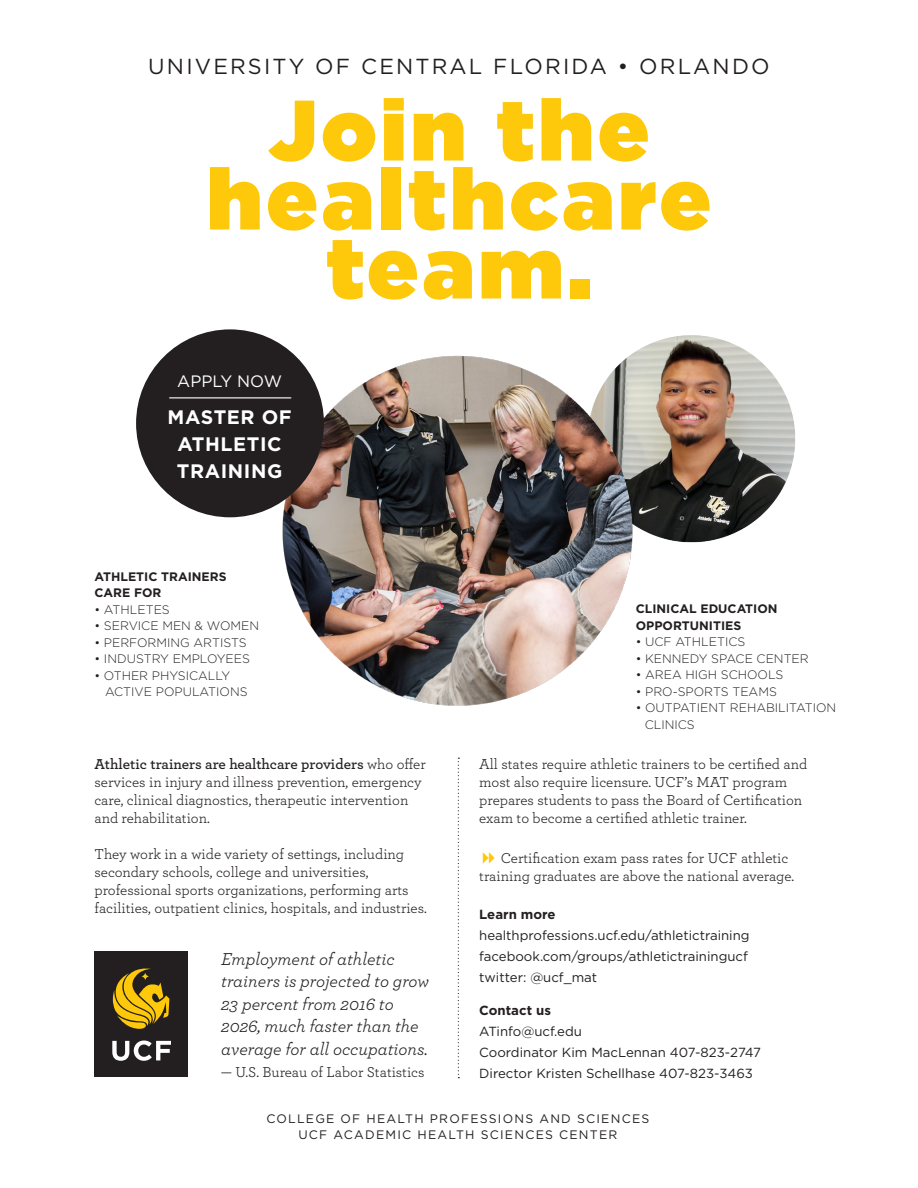
<style>
.page{position:relative;width:918px;height:1188px;background:#fff}
.page>*{position:absolute;margin:0;border:0;box-sizing:border-box;transform-origin:0 0}
.t1{font:900 85.5px/69px "Gotham";letter-spacing:.05em;color:#fec80b;text-align:center}
.t2{font:21.75px "Gotham";letter-spacing:.1em;color:#231f20}
.t3{font:700 19.5px/27px "Gotham";letter-spacing:.03em;color:#fff;text-align:center}
.t4{font:italic 18px/22.5px "Archer";color:#231f20}
.t5{font:16.5px "Gotham";color:#fff}
.t6{font:15px/18px "Archer";color:#231f20}
.t7{font:13.2px/21px "Gotham";color:#231f20}
.t8{font:300 12.3px/16.5px "Gotham";color:#231f20}
.t9{font:12.3px/16.5px "Gotham";letter-spacing:.1em;color:#231f20;text-align:center}
.t10{font:700 12.3px/16.5px "Gotham";color:#231f20}
.s1{font-weight:600}
.s2{font-weight:700}
</style>
<div class="page">
<img style="left:629px;top:335px;width:166px;height:208px">
<img style="left:276px;top:356px;width:362px;height:350px">
<div style="left:94px;top:952px;width:94px;height:125px;background:#231f20"></div>
<svg style="left:112px;top:1041px;width:59px;height:20px"></svg>
<svg style="left:113px;top:968px;width:56px;height:61px"></svg>
<svg style="left:141px;top:972px;width:8px;height:9px"></svg>
<div style="left:136px;top:329px;width:188px;height:188px;background:#231f20;border-radius:50%"></div>
<hr style="left:169px;top:397px;width:122px;height:1px;background:#fff">
<svg style="left:458px;top:758px;width:1px;height:320px"></svg>
<p class="t2" style="left:148px;top:53px;width:623px">UNIVERSITY OF CENTRAL FLORIDA • ORLANDO</p>
<p class="t1" style="left:207px;top:94px;width:505px">Join the healthcare team.</p>
<p class="t5" style="left:177px;top:370px;width:106px">APPLY NOW</p>
<p class="t3" style="left:168px;top:404px;width:126px">MASTER OF<br>ATHLETIC<br>TRAINING</p>
<p class="t10" style="left:94px;top:568px;width:134px">ATHLETIC TRAINERS<br>CARE FOR</p>
<p class="t8" style="left:94px;top:601px;width:77px">• ATHLETES</p>
<p class="t8" style="left:94px;top:617px;width:166px">• SERVICE MEN &amp; WOMEN</p>
<p class="t8" style="left:94px;top:634px;width:154px">• PERFORMING ARTISTS</p>
<p class="t8" style="left:94px;top:650px;width:157px">• INDUSTRY EMPLOYEES</p>
<p class="t8" style="left:105px;top:667px;width:144px;text-indent:-11px">• OTHER PHYSICALLY<br>ACTIVE POPULATIONS</p>
<p class="t6" style="left:94px;top:755px;width:333px"><span class="s1">Athletic trainers are healthcare providers</span> who offer services in injury and illness prevention, emergency care, clinical diagnostics, therapeutic intervention and rehabilitation.</p>
<p class="t6" style="left:94px;top:845px;width:334px">They work in a wide variety of settings, including secondary schools, college and universities, professional sports organizations, performing arts facilities, outpatient clinics, hospitals, and industries.</p>
<p class="t4" style="left:221px;top:947px;width:209px">Employment of athletic trainers is projected to grow<br>23 percent from 2016 to<br>2026, much faster than the average for all occupations.</p>
<p class="t6" style="left:221px;top:1063px;width:205px">— U.S. Bureau of Labor Statistics</p>
<p class="t10" style="left:636px;top:600px;width:143px">CLINICAL EDUCATION<br>OPPORTUNITIES</p>
<p class="t8" style="left:636px;top:633px;width:111px">• UCF ATHLETICS</p>
<p class="t8" style="left:636px;top:650px;width:175px">• KENNEDY SPACE CENTER</p>
<p class="t8" style="left:636px;top:666px;width:149px">• AREA HIGH SCHOOLS</p>
<p class="t8" style="left:636px;top:683px;width:143px">• PRO-SPORTS TEAMS</p>
<p class="t8" style="left:645px;top:699px;width:193px;text-indent:-9px">• OUTPATIENT REHABILITATION<br>CLINICS</p>
<p class="t6" style="left:479px;top:755px;width:329px">All states require athletic trainers to be certified and most also require licensure. UCF’s MAT program prepares students to pass the Board of Certification exam to become a certified athletic trainer.</p>
<p class="t6" style="left:479px;top:848px;width:317px;text-indent:22px">Certification exam pass rates for UCF athletic training graduates are above the national average.</p>
<p class="t7" style="left:479px;top:903px;width:272px"><span class="s2">Learn more </span>healthprofessions.ucf.edu/athletictraining facebook.com/groups/athletictrainingucf twitter: @ucf_mat</p>
<p class="t7" style="left:479px;top:999px;width:283px"><span class="s2">Contact us<br></span>ATinfo@ucf.edu<br>Coordinator Kim MacLennan 407-823-2747<br>Director Kristen Schellhase 407-823-3463</p>
<p class="t9" style="left:266px;top:1110px;width:384px">COLLEGE OF HEALTH PROFESSIONS AND SCIENCES<br>UCF ACADEMIC HEALTH SCIENCES CENTER</p>
</div>
